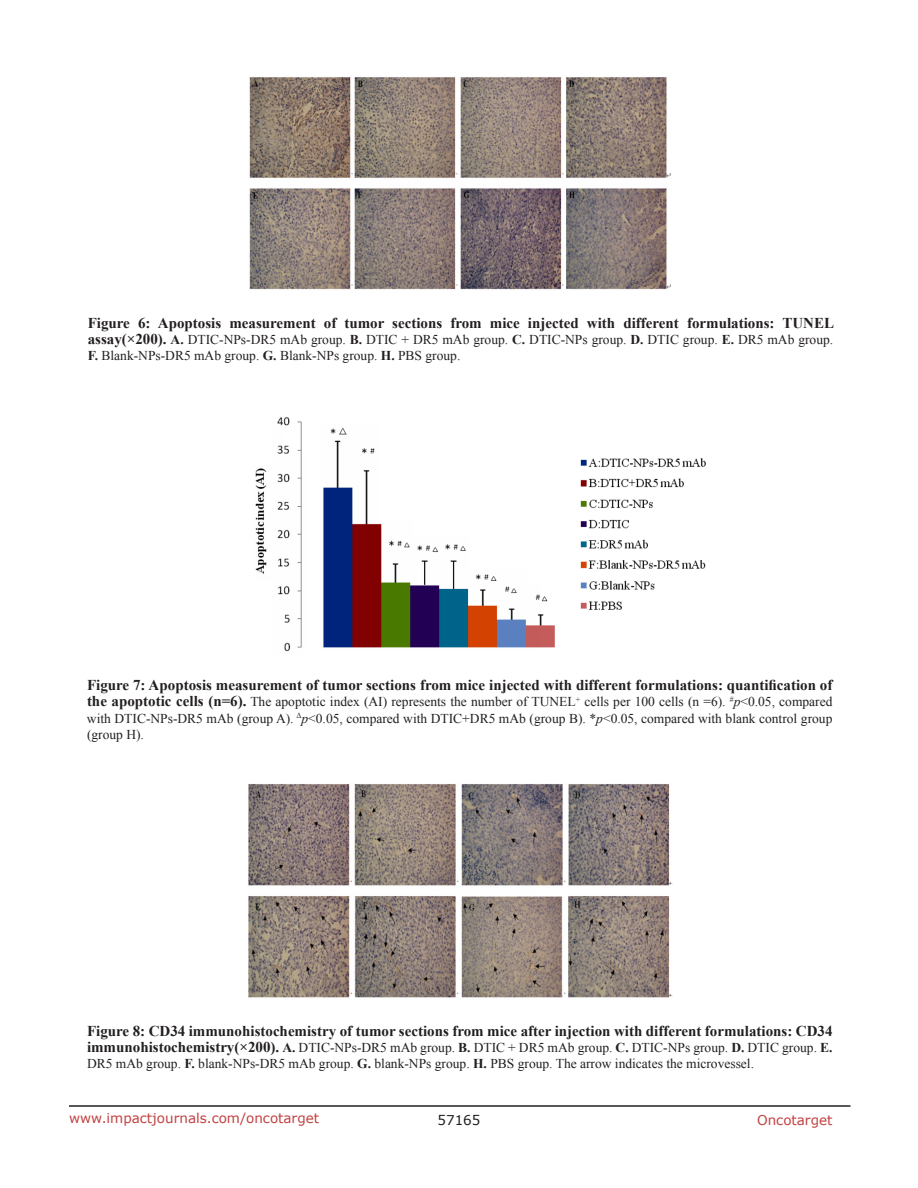
<style>
.page{position:relative;width:918px;height:1188px;background:#fff}
.page>*{position:absolute;margin:0;border:0;box-sizing:border-box;transform-origin:0 0}
.t1{font:700 15px "Times New Roman";color:#231f20}
.t2{font:13.5px/16.2px "Times New Roman";color:#231f20}
.t3{font:13.5px "Verdana";color:#c24141}
.t4{font:13.5px "Verdana";color:#231f20}
.s1{font-weight:700;font-size:15px}
.s2{font-weight:700}
.s3{font-style:italic}
</style>
<div class="page">
<hr style="left:69px;top:1105px;width:781px;height:2px;background:#231f20">
<img style="left:255px;top:417px;width:451px;height:235px">
<img style="left:248px;top:784px;width:424px;height:214px">
<img style="left:249px;top:77px;width:422px;height:213px">
<p class="t1" style="left:88px;top:313px;width:748px">Figure 6: Apoptosis measurement of tumor sections from mice injected with different formulations: TUNEL</p>
<p class="t2" style="left:88px;top:331px;width:747px"><span class="s1">assay(×200).</span> <span class="s2">A.</span> DTIC-NPs-DR5 mAb group. <span class="s2">B.</span> DTIC + DR5 mAb group. <span class="s2">C.</span> DTIC-NPs group. <span class="s2">D.</span> DTIC group. <span class="s2">E.</span> DR5 mAb group.<br><span class="s2">F.</span> Blank-NPs-DR5 mAb group. <span class="s2">G.</span> Blank-NPs group. <span class="s2">H.</span> PBS group.</p>
<p class="t1" style="left:87px;top:675px;width:747px">Figure 7: Apoptosis measurement of tumor sections from mice injected with different formulations: quantification of</p>
<p class="t2" style="left:87px;top:694px;width:747px;text-align:justify"><span class="s1">the apoptotic cells (n=6).</span> The apoptotic index (AI) represents the number of TUNEL<sup>+</sup> cells per 100 cells (n =6). <sup>#</sup><span class="s3">p</span>&lt;0.05, compared with DTIC-NPs-DR5 mAb (group A). <sup>Δ</sup><span class="s3">p</span>&lt;0.05, compared with DTIC+DR5 mAb (group B). *<span class="s3">p</span>&lt;0.05, compared with blank control group (group H).</p>
<p class="t1" style="left:87px;top:1020px;width:747px">Figure 8: CD34 immunohistochemistry of tumor sections from mice after injection with different formulations: CD34</p>
<p class="t2" style="left:87px;top:1039px;width:747px"><span class="s1">immunohistochemistry(×200).</span> <span class="s2">A.</span> DTIC-NPs-DR5 mAb group. <span class="s2">B.</span> DTIC + DR5 mAb group. <span class="s2">C.</span> DTIC-NPs group. <span class="s2">D.</span> DTIC group. <span class="s2">E.<br></span>DR5 mAb group. <span class="s2">F.</span> blank-NPs-DR5 mAb group. <span class="s2">G.</span> blank-NPs group. <span class="s2">H.</span> PBS group. The arrow indicates the microvessel.</p>
<p class="t3" style="left:69px;top:1109px;width:252px">www.impactjournals.com/oncotarget</p>
<p class="t4" style="left:438px;top:1111px;width:44px">57165</p>
<p class="t3" style="left:757px;top:1111px;width:77px">Oncotarget</p>
</div>
